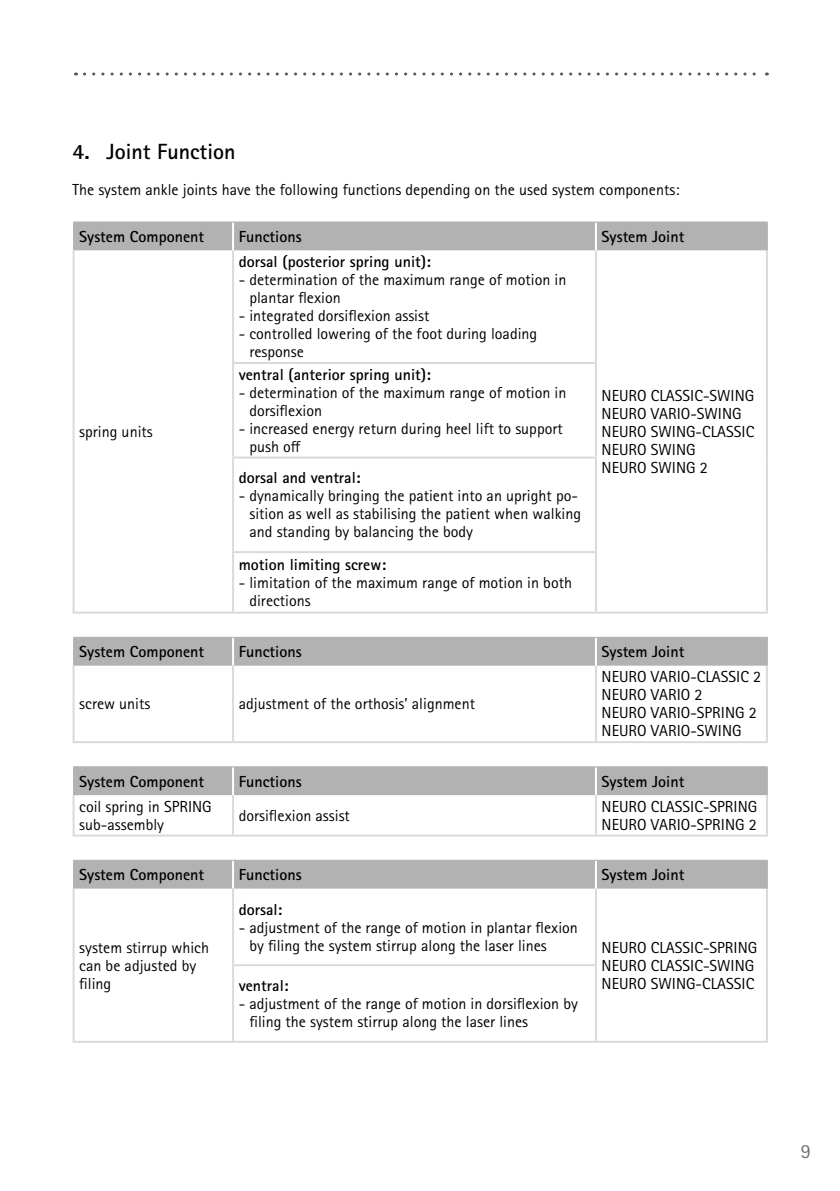
<style>
.page{position:relative;width:840px;height:1191px;background:#fff}
.page>*{position:absolute;margin:0;border:0;box-sizing:border-box;transform-origin:0 0}
.t1{font:700 22px "Rotis Sans Serif Pro";color:#000}
.t2{font:20px "Rotis Sans Serif Pro";color:#706f6f}
.t3{font:16px/18px "Rotis Sans Serif Pro";color:#000}
.t4{font:700 16px "Rotis Sans Serif Pro";color:#000}
</style>
<div class="page">
<svg style="left:84px;top:73px;width:683px;height:3px"></svg>
<hr style="left:232px;top:456px;width:364px;height:2px;background:#dadada">
<hr style="left:232px;top:551px;width:364px;height:2px;background:#dadada">
<hr style="left:72px;top:611px;width:161px;height:2px;background:#dadada">
<hr style="left:595px;top:611px;width:172px;height:2px;background:#dadada">
<hr style="left:72px;top:250px;width:2px;height:113px;background:#dadada">
<hr style="left:232px;top:250px;width:2px;height:112px;background:#dadada">
<hr style="left:72px;top:363px;width:2px;height:94px;background:#dadada">
<hr style="left:232px;top:364px;width:2px;height:92px;background:#dadada">
<hr style="left:72px;top:457px;width:2px;height:95px;background:#dadada">
<hr style="left:232px;top:458px;width:2px;height:93px;background:#dadada">
<hr style="left:72px;top:552px;width:2px;height:59px;background:#dadada">
<hr style="left:232px;top:553px;width:2px;height:58px;background:#dadada">
<hr style="left:594px;top:250px;width:2px;height:112px;background:#dadada">
<hr style="left:765px;top:250px;width:2px;height:113px;background:#dadada">
<hr style="left:594px;top:364px;width:2px;height:92px;background:#dadada">
<hr style="left:765px;top:363px;width:2px;height:94px;background:#dadada">
<hr style="left:594px;top:458px;width:2px;height:93px;background:#dadada">
<hr style="left:765px;top:457px;width:2px;height:95px;background:#dadada">
<hr style="left:594px;top:553px;width:2px;height:58px;background:#dadada">
<hr style="left:765px;top:552px;width:2px;height:59px;background:#dadada">
<hr style="left:232px;top:362px;width:364px;height:2px;background:#dadada">
<hr style="left:233px;top:611px;width:362px;height:2px;background:#dadada">
<hr style="left:73px;top:221px;width:160px;height:1px;background:#b3b2b2">
<div style="left:73px;top:222px;width:692px;height:28px;background:#b3b2b2"></div>
<hr style="left:233px;top:221px;width:362px;height:1px;background:#b3b2b2">
<hr style="left:595px;top:221px;width:172px;height:1px;background:#b3b2b2">
<hr style="left:765px;top:222px;width:2px;height:28px;background:#b3b2b2">
<hr style="left:594px;top:665px;width:2px;height:76px;background:#dadada">
<hr style="left:765px;top:665px;width:2px;height:76px;background:#dadada">
<hr style="left:232px;top:665px;width:2px;height:76px;background:#dadada">
<hr style="left:72px;top:741px;width:161px;height:2px;background:#dadada">
<hr style="left:233px;top:741px;width:362px;height:2px;background:#dadada">
<hr style="left:595px;top:741px;width:172px;height:2px;background:#dadada">
<hr style="left:72px;top:665px;width:2px;height:76px;background:#dadada">
<div style="left:73px;top:637px;width:692px;height:28px;background:#b3b2b2"></div>
<hr style="left:233px;top:637px;width:362px;height:1px;background:#b3b2b2">
<hr style="left:595px;top:637px;width:172px;height:1px;background:#b3b2b2">
<hr style="left:765px;top:638px;width:2px;height:27px;background:#b3b2b2">
<hr style="left:232px;top:795px;width:2px;height:39px;background:#dadada">
<hr style="left:594px;top:795px;width:2px;height:39px;background:#dadada">
<hr style="left:233px;top:834px;width:362px;height:2px;background:#dadada">
<hr style="left:765px;top:795px;width:2px;height:39px;background:#dadada">
<hr style="left:72px;top:834px;width:161px;height:2px;background:#dadada">
<hr style="left:595px;top:834px;width:172px;height:2px;background:#dadada">
<hr style="left:72px;top:795px;width:2px;height:39px;background:#dadada">
<hr style="left:73px;top:766px;width:160px;height:1px;background:#b3b2b2">
<div style="left:73px;top:767px;width:692px;height:28px;background:#b3b2b2"></div>
<hr style="left:233px;top:766px;width:362px;height:1px;background:#b3b2b2">
<hr style="left:595px;top:766px;width:172px;height:1px;background:#b3b2b2">
<hr style="left:765px;top:767px;width:2px;height:28px;background:#b3b2b2">
<hr style="left:72px;top:1040px;width:161px;height:2px;background:#dadada">
<hr style="left:595px;top:1040px;width:172px;height:2px;background:#dadada">
<hr style="left:594px;top:888px;width:2px;height:76px;background:#dadada">
<hr style="left:765px;top:888px;width:2px;height:77px;background:#dadada">
<hr style="left:594px;top:966px;width:2px;height:74px;background:#dadada">
<hr style="left:765px;top:965px;width:2px;height:75px;background:#dadada">
<hr style="left:232px;top:888px;width:2px;height:76px;background:#dadada">
<hr style="left:232px;top:966px;width:2px;height:74px;background:#dadada">
<hr style="left:232px;top:964px;width:364px;height:2px;background:#dadada">
<hr style="left:233px;top:1040px;width:362px;height:2px;background:#dadada">
<hr style="left:72px;top:888px;width:2px;height:77px;background:#dadada">
<hr style="left:72px;top:965px;width:2px;height:75px;background:#dadada">
<hr style="left:73px;top:859px;width:160px;height:1px;background:#b3b2b2">
<div style="left:73px;top:860px;width:692px;height:28px;background:#b3b2b2"></div>
<hr style="left:233px;top:859px;width:362px;height:1px;background:#b3b2b2">
<hr style="left:595px;top:859px;width:172px;height:1px;background:#b3b2b2">
<hr style="left:765px;top:860px;width:2px;height:28px;background:#b3b2b2">
<h1 class="t1" style="left:72px;top:138px;width:164px">4. Joint Function</h1>
<p class="t3" style="left:72px;top:181px;width:608px">The system ankle joints have the following functions depending on the used system components:</p>
<p class="t4" style="left:79px;top:226px;width:126px">System Component</p>
<p class="t4" style="left:238px;top:226px;width:64px">Functions</p>
<p class="t4" style="left:601px;top:226px;width:84px">System Joint</p>
<p class="t3" style="left:79px;top:423px;width:75px">spring units</p>
<p class="t4" style="left:238px;top:252px;width:193px">dorsal (posterior spring unit):</p>
<p class="t3" style="left:249px;top:271px;width:318px;text-indent:-11px">- determination of the maximum range of motion in plantar flexion</p>
<p class="t3" style="left:238px;top:307px;width:192px">- integrated dorsiflexion assist</p>
<p class="t3" style="left:249px;top:325px;width:289px;text-indent:-11px">- controlled lowering of the foot during loading response</p>
<p class="t4" style="left:238px;top:364px;width:193px">ventral (anterior spring unit):</p>
<p class="t3" style="left:249px;top:383px;width:318px;text-indent:-11px">- determination of the maximum range of motion in dorsiflexion</p>
<p class="t3" style="left:249px;top:419px;width:315px;text-indent:-11px">- increased energy return during heel lift to support push off</p>
<p class="t4" style="left:238px;top:468px;width:123px">dorsal and ventral:</p>
<p class="t3" style="left:249px;top:487px;width:333px;text-indent:-11px">- dynamically bringing the patient into an upright po&shy;sition as well as stabilising the patient when walking and standing by balancing the body</p>
<p class="t4" style="left:238px;top:554px;width:149px">motion limiting screw:</p>
<p class="t3" style="left:249px;top:574px;width:324px;text-indent:-11px">- limitation of the maximum range of motion in both directions</p>
<p class="t3" style="left:601px;top:387px;width:154px">NEURO CLASSIC-SWING<br>NEURO VARIO-SWING<br>NEURO SWING-CLASSIC<br>NEURO SWING<br>NEURO SWING 2</p>
<p class="t4" style="left:79px;top:642px;width:126px">System Component</p>
<p class="t4" style="left:238px;top:642px;width:64px">Functions</p>
<p class="t4" style="left:601px;top:642px;width:84px">System Joint</p>
<p class="t3" style="left:79px;top:695px;width:73px">screw units</p>
<p class="t3" style="left:238px;top:695px;width:238px">adjustment of the orthosis’ alignment</p>
<p class="t3" style="left:601px;top:668px;width:161px">NEURO VARIO-CLASSIC 2<br>NEURO VARIO 2<br>NEURO VARIO-SPRING 2<br>NEURO VARIO-SWING</p>
<p class="t4" style="left:79px;top:771px;width:126px">System Component</p>
<p class="t4" style="left:238px;top:771px;width:64px">Functions</p>
<p class="t4" style="left:601px;top:771px;width:84px">System Joint</p>
<p class="t3" style="left:79px;top:797px;width:134px">coil spring in SPRING sub-assembly</p>
<p class="t3" style="left:238px;top:806px;width:113px">dorsiflexion assist</p>
<p class="t3" style="left:601px;top:797px;width:157px">NEURO CLASSIC-SPRING<br>NEURO VARIO-SPRING 2</p>
<p class="t4" style="left:79px;top:864px;width:126px">System Component</p>
<p class="t4" style="left:238px;top:864px;width:64px">Functions</p>
<p class="t4" style="left:601px;top:864px;width:84px">System Joint</p>
<p class="t3" style="left:79px;top:938px;width:131px">system stirrup which can be adjusted by filing</p>
<p class="t4" style="left:238px;top:899px;width:45px">dorsal:</p>
<p class="t3" style="left:249px;top:918px;width:330px;text-indent:-11px">- adjustment of the range of motion in plantar flexion by filing the system stirrup along the laser lines</p>
<p class="t3" style="left:601px;top:938px;width:157px">NEURO CLASSIC-SPRING<br>NEURO CLASSIC-SWING</p>
<p class="t4" style="left:238px;top:975px;width:51px">ventral:</p>
<p class="t3" style="left:601px;top:974px;width:154px">NEURO SWING-CLASSIC</p>
<p class="t3" style="left:249px;top:994px;width:330px;text-indent:-11px">- adjustment of the range of motion in dorsiflexion by filing the system stirrup along the laser lines</p>
<p class="t2" style="left:800px;top:1139px;width:11px">9</p>
</div>
